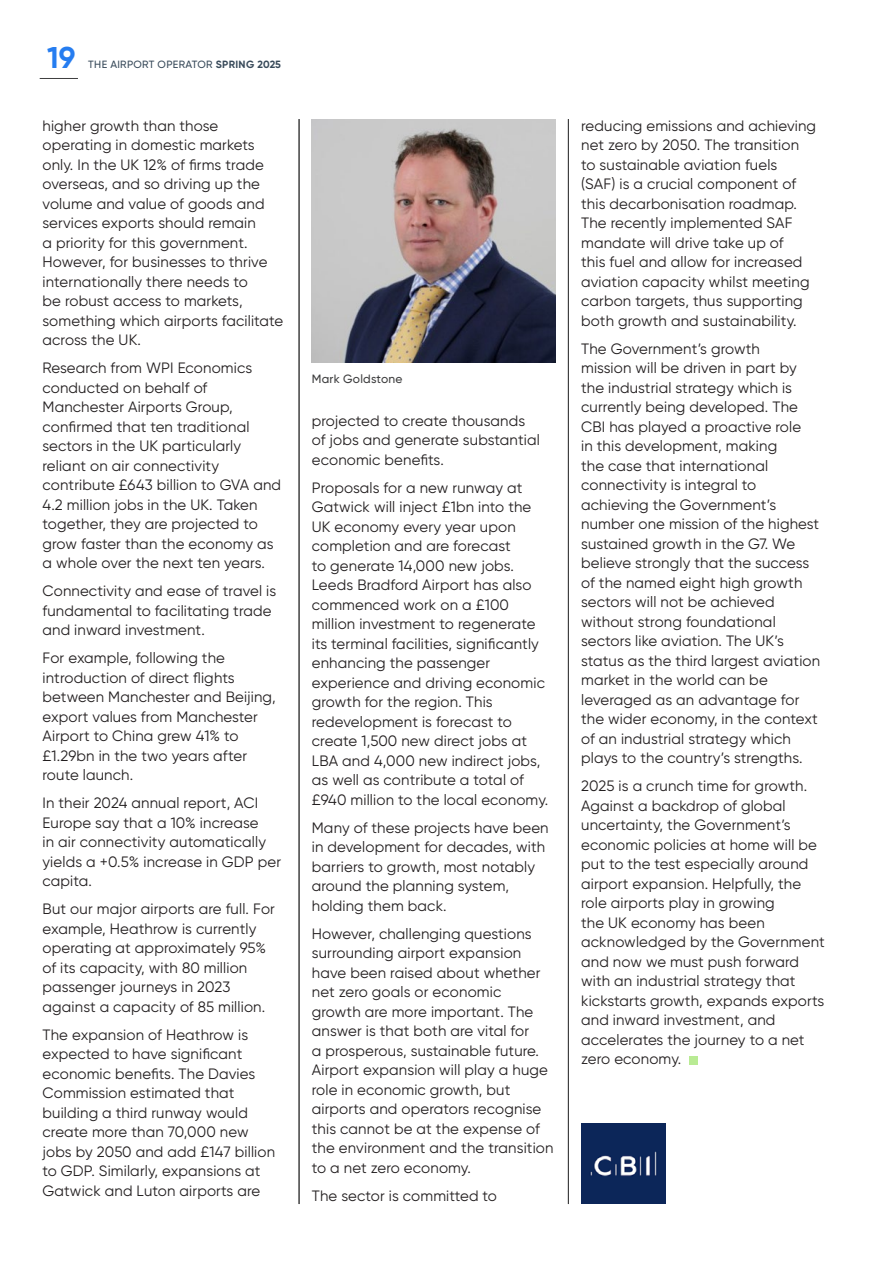
<style>
.page{position:relative;width:893px;height:1263px;background:#fff}
.page>*{position:absolute;margin:0;border:0;box-sizing:border-box;transform-origin:0 0}
.t1{font:700 30px "Gilroy";color:#267df0}
.t2{font:15px/19.5px "Gilroy";letter-spacing:.01em;color:#231f20}
.t3{font:500 12px "Gilroy";letter-spacing:.02em;color:#3e3e3f}
.t4{font:500 10.5px "Gilroy";letter-spacing:.03em;color:#384a5a}
.s1{font-weight:700}
</style>
<div class="page">
<hr style="left:40px;top:78px;width:38px;height:1px;background:#3e3e3f">
<div style="left:689px;top:1056px;width:9px;height:8px;background:#b9eb94"></div>
<hr style="left:299px;top:119px;width:1px;height:1085px;background:#3e3e3f">
<hr style="left:568px;top:119px;width:1px;height:1085px;background:#3e3e3f">
<img style="left:312px;top:119px;width:244px;height:244px">
<img style="left:581px;top:1124px;width:85px;height:79px">
<h1 class="t1" style="left:47px;top:39px;width:30px">19</h1>
<p class="t4" style="left:88px;top:58px;width:194px">THE AIRPORT OPERATOR <span class="s1">SPRING 2025</span></p>
<p class="t2" style="left:43px;top:116px;width:242px">higher growth than those operating in domestic markets only. In the UK 12% of firms trade overseas, and so driving up the volume and value of goods and services exports should remain<br>a priority for this government.<br>However, for businesses to thrive internationally there needs to<br>be robust access to markets, something which airports facilitate across the UK.</p>
<p class="t2" style="left:43px;top:358px;width:240px">Research from WPI Economics conducted on behalf of<br>Manchester Airports Group, confirmed that ten traditional sectors in the UK particularly reliant on air connectivity contribute £643 billion to GVA and<br>4.2 million jobs in the UK. Taken together, they are projected to grow faster than the economy as a whole over the next ten years.</p>
<p class="t2" style="left:43px;top:581px;width:235px">Connectivity and ease of travel is fundamental to facilitating trade and inward investment.</p>
<p class="t2" style="left:43px;top:648px;width:235px">For example, following the introduction of direct flights between Manchester and Beijing, export values from Manchester<br>Airport to China grew 41% to £1.29bn in the two years after route launch.</p>
<p class="t2" style="left:43px;top:793px;width:240px">In their 2024 annual report, ACI<br>Europe say that a 10% increase<br>in air connectivity automatically yields a +0.5% increase in GDP per capita.</p>
<p class="t2" style="left:43px;top:899px;width:234px">But our major airports are full. For example, Heathrow is currently operating at approximately 95% of its capacity, with 80 million passenger journeys in 2023 against a capacity of 85 million.</p>
<p class="t2" style="left:43px;top:1025px;width:234px">The expansion of Heathrow is expected to have significant economic benefits. The Davies<br>Commission estimated that building a third runway would create more than 70,000 new jobs by 2050 and add £147 billion to GDP. Similarly, expansions at<br>Gatwick and Luton airports are</p>
<p class="t3" style="left:312px;top:371px;width:92px">Mark Goldstone</p>
<p class="t2" style="left:312px;top:410px;width:230px">projected to create thousands of jobs and generate substantial economic benefits.</p>
<p class="t2" style="left:312px;top:477px;width:238px">Proposals for a new runway at<br>Gatwick will inject £1bn into the<br>UK economy every year upon completion and are forecast<br>to generate 14,000 new jobs.<br>Leeds Bradford Airport has also commenced work on a £100 million investment to regenerate its terminal facilities, significantly enhancing the passenger experience and driving economic growth for the region. This redevelopment is forecast to create 1,500 new direct jobs at<br>LBA and 4,000 new indirect jobs, as well as contribute a total of £940 million to the local economy.</p>
<p class="t2" style="left:312px;top:817px;width:238px">Many of these projects have been in development for decades, with barriers to growth, most notably around the planning system, holding them back.</p>
<p class="t2" style="left:312px;top:923px;width:243px">However, challenging questions surrounding airport expansion have been raised about whether net zero goals or economic growth are more important. The answer is that both are vital for<br>a prosperous, sustainable future.<br>Airport expansion will play a huge role in economic growth, but airports and operators recognise this cannot be at the expense of the environment and the transition to a net zero economy.</p>
<p class="t2" style="left:312px;top:1185px;width:187px">The sector is committed to</p>
<p class="t2" style="left:581px;top:116px;width:236px">reducing emissions and achieving net zero by 2050. The transition to sustainable aviation fuels<br>(SAF) is a crucial component of this decarbonisation roadmap.<br>The recently implemented SAF mandate will drive take up of<br>this fuel and allow for increased aviation capacity whilst meeting carbon targets, thus supporting both growth and sustainability.</p>
<p class="t2" style="left:581px;top:339px;width:241px">The Government’s growth<br>mission will be driven in part by the industrial strategy which is currently being developed. The<br>CBI has played a proactive role<br>in this development, making<br>the case that international connectivity is integral to achieving the Government’s number one mission of the highest sustained growth in the G7. We believe strongly that the success of the named eight high growth sectors will not be achieved without strong foundational sectors like aviation. The UK’s status as the third largest aviation market in the world can be leveraged as an advantage for the wider economy, in the context of an industrial strategy which plays to the country’s strengths.</p>
<p class="t2" style="left:581px;top:776px;width:245px">2025 is a crunch time for growth.<br>Against a backdrop of global uncertainty, the Government’s economic policies at home will be put to the test especially around airport expansion. Helpfully, the role airports play in growing<br>the UK economy has been acknowledged by the Government and now we must push forward with an industrial strategy that kickstarts growth, expands exports and inward investment, and accelerates the journey to a net zero economy.</p>
</div>
